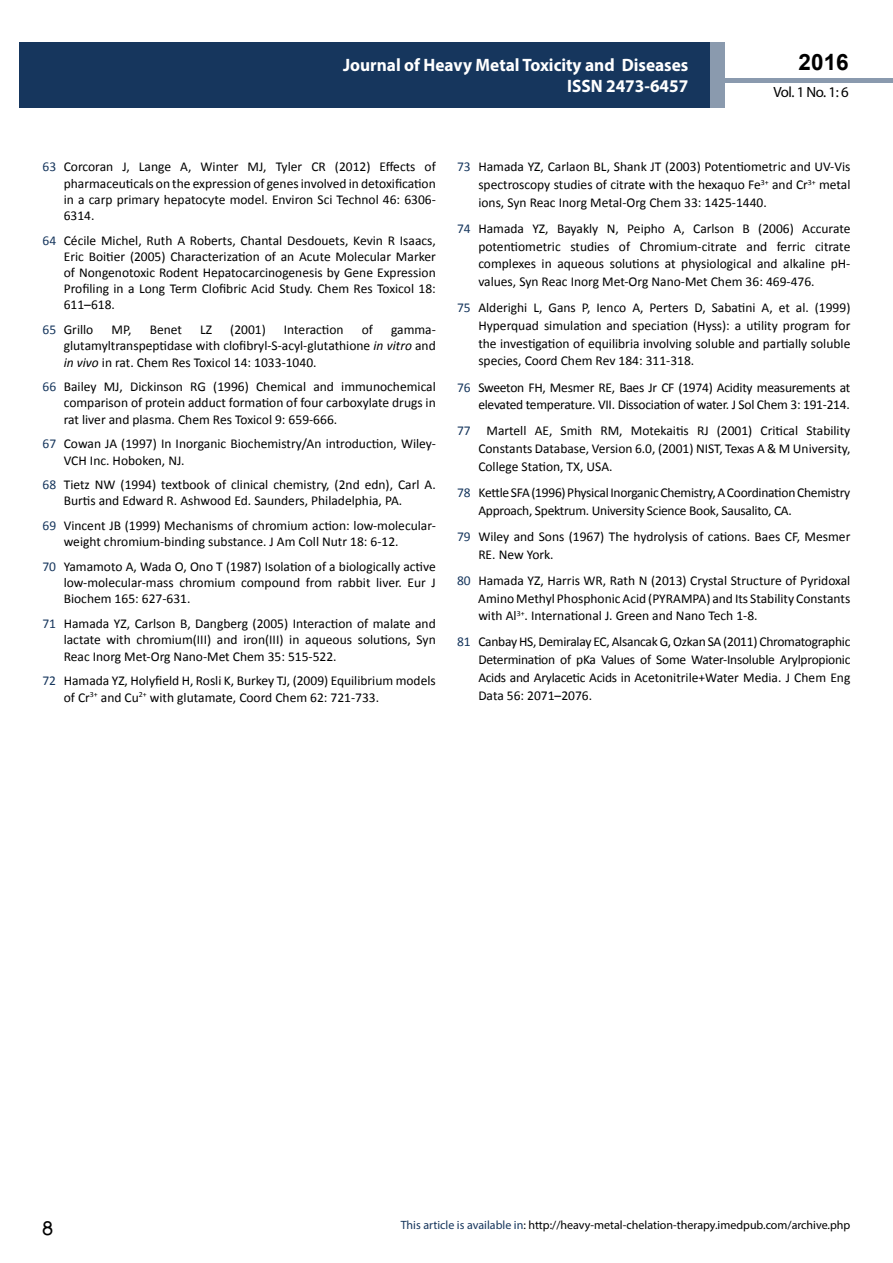
<style>
.page{position:relative;width:893px;height:1263px;background:#fff}
.page>*{position:absolute;margin:0;border:0;box-sizing:border-box;transform-origin:0 0}
.t1{font:25.5px "Tunga";color:#000}
.t2{font:700 22.5px "Arial";color:#000}
.t3{font:700 18px/21.6px "Myriad Pro";color:#fff;text-align:right;scale:.96 1}
.t4{font:14.85px "Myriad Pro";color:#000}
.t5{font:13.5px/16.2px "Calibri";color:#000;text-align:justify}
.t6{font:13.5px/17.7px "Calibri";letter-spacing:-.02em;color:#000;text-align:right}
.t7{font:12px "Myriad Pro";color:#000}
.s1{color:#16365d}
.s2{font-style:italic}
</style>
<div class="page">
<hr style="left:725px;top:78px;width:168px;height:4px;background:#8a9aae">
<div style="left:19px;top:42px;width:690px;height:66px;background:#16365d"></div>
<div style="left:709px;top:42px;width:16px;height:66px;background:#8a9aae"></div>
<h3 class="t3" style="left:517px;top:53px;width:198px">ARCHIVOS DE MEDICINA<br>ISSN 1698-9465</h3>
<h2 class="t2" style="left:799px;top:47px;width:52px">2016</h2>
<h3 class="t3" style="left:343px;top:53px;width:361px">Journal of Heavy Metal Toxicity and Diseases<br>ISSN 2473-6457</h3>
<p class="t4" style="left:773px;top:83px;width:77px">Vol. 1 No. 1: 6</p>
<p class="t5" style="left:64px;top:159px;width:374px;text-indent:-21px"><span class="s1">63</span> Corcoran J, Lange A, Winter MJ, Tyler CR (2012) Effects of pharmaceuticals on the expression of genesinvolved in detoxification in a carp primary hepatocyte model. Environ Sci Technol 46: 6306- 6314.</p>
<p class="t5" style="left:64px;top:232px;width:374px;text-indent:-21px"><span class="s1">64</span> Cécile Michel, Ruth A Roberts, Chantal Desdouets, Kevin R Isaacs, Eric Boitier (2005) Characterization of an Acute Molecular Marker of Nongenotoxic Rodent Hepatocarcinogenesis by Gene Expression Profiling in a Long Term Clofibric Acid Study. Chem Res Toxicol 18:<br>611–618.</p>
<p class="t5" style="left:43px;top:322px;width:52px"><span class="s1">65</span> Grillo</p>
<p class="t5" style="left:111px;top:322px;width:22px">MP,</p>
<p class="t5" style="left:150px;top:322px;width:34px">Benet</p>
<p class="t5" style="left:200px;top:322px;width:13px">LZ</p>
<p class="t5" style="left:230px;top:322px;width:37px">(2001)</p>
<p class="t5" style="left:284px;top:322px;width:61px">Interaction</p>
<p class="t5" style="left:362px;top:322px;width:13px">of</p>
<p class="t5" style="left:64px;top:322px;width:374px;text-indent:327px">gamma&shy;glutamyltranspeptidase with clofibryl-S-acyl-glutathione <span class="s2">in vitro</span> and <span class="s2">in vivo</span> in rat. Chem Res Toxicol 14: 1033-1040.</p>
<p class="t5" style="left:64px;top:379px;width:374px;text-indent:-21px"><span class="s1">66</span> Bailey MJ, Dickinson RG (1996) Chemical and immunochemical comparison of protein adduct formation of four carboxylate drugs in rat liver and plasma. Chem Res Toxicol 9: 659-666.</p>
<p class="t5" style="left:64px;top:436px;width:374px;text-indent:-21px"><span class="s1">67</span> Cowan JA (1997) In Inorganic Biochemistry/An introduction, Wiley-<br>VCH Inc. Hoboken, NJ.</p>
<p class="t5" style="left:64px;top:477px;width:374px;text-indent:-21px"><span class="s1">68</span> Tietz NW (1994) textbook of clinical chemistry, (2nd edn), Carl A.<br>Burtis and Edward R. Ashwood Ed. Saunders, Philadelphia, PA.</p>
<p class="t5" style="left:64px;top:518px;width:374px;text-indent:-21px"><span class="s1">69</span> Vincent JB (1999) Mechanisms of chromium action: low-molecular&shy;weight chromium-binding substance. J Am Coll Nutr 18: 6-12.</p>
<p class="t5" style="left:64px;top:558px;width:374px;text-indent:-21px"><span class="s1">70</span> Yamamoto A, Wada O, Ono T (1987) Isolation of a biologically active low-molecular-mass chromium compound from rabbit liver. Eur J Biochem 165: 627-631.</p>
<p class="t5" style="left:64px;top:616px;width:374px;text-indent:-21px"><span class="s1">71</span> Hamada YZ, Carlson B, Dangberg (2005) Interaction of malate and lactate with chromium(III) and iron(III) in aqueous solutions, Syn Reac Inorg Met-Org Nano-Met Chem 35: 515-522.</p>
<p class="t5" style="left:64px;top:673px;width:374px;text-indent:-21px"><span class="s1">72</span> Hamada YZ, Holyfield H, Rosli K, Burkey TJ, (2009) Equilibrium models of Cr<sup>3+</sup> and Cu<sup>2+</sup> with glutamate, Coord Chem 62: 721-733.</p>
<p class="t5" style="left:478px;top:158px;width:374px;line-height:17.7px;text-indent:-21px"><span class="s1">73</span> Hamada YZ, Carlaon BL, Shank JT (2003) Potentiometric and UV-Vis spectroscopy studies of citrate with the hexaquo Fe<sup>3+</sup> and Cr<sup>3+</sup> metal ions, Syn Reac Inorg Metal-Org Chem 33: 1425-1440.</p>
<p class="t5" style="left:478px;top:220px;width:374px;line-height:17.7px;text-indent:-21px"><span class="s1">74</span> Hamada YZ, Bayakly N, Peipho A, Carlson B (2006) Accurate potentiometric studies of Chromium-citrate and ferric citrate complexes in aqueous solutions at physiological and alkaline pH&shy;values, Syn Reac Inorg Met-Org Nano-Met Chem 36: 469-476.</p>
<p class="t5" style="left:478px;top:299px;width:374px;line-height:17.7px;text-indent:-21px"><span class="s1">75</span> Alderighi L, Gans P, Ienco A, Perters D, Sabatini A, et al. (1999)<br>Hyperquad simulation and speciation (Hyss): a utility program for the investigation of equilibria involving soluble and partially soluble species, Coord Chem Rev 184: 311-318.</p>
<p class="t6" style="left:457px;top:378px;width:395px"><span class="s1">76</span> Sweeton FH, Mesmer RE, Baes Jr CF (1974) Acidity measurements at elevated temperature. VII. Dissociation of water. J Sol Chem 3: 191-214.</p>
<p class="t5" style="left:478px;top:422px;width:374px;line-height:17.7px;text-indent:-21px"><span class="s1">77</span> Martell AE, Smith RM, Motekaitis RJ (2001) Critical Stability Constants Database, Version 6.0, (2001) NIST, Texas A &amp; M University, College Station, TX, USA.</p>
<p class="t6" style="left:478px;top:484px;width:374px;text-align:left;text-indent:-21px"><span class="s1">78</span> KettleSFA(1996)PhysicalInorganicChemistry,ACoordinationChemistry<br>Approach, Spektrum. University Science Book, Sausalito, CA.</p>
<p class="t5" style="left:478px;top:528px;width:374px;line-height:17.7px;text-indent:-21px"><span class="s1">79</span> Wiley and Sons (1967) The hydrolysis of cations. Baes CF, Mesmer<br>RE. New York.</p>
<p class="t5" style="left:478px;top:572px;width:374px;line-height:17.7px;text-indent:-21px"><span class="s1">80</span> Hamada YZ, Harris WR, Rath N (2013) Crystal Structure of Pyridoxal Amino Methyl Phosphonic Acid (PYRAMPA) and Its Stability Constants with Al<sup>3+</sup>. International J. Green and Nano Tech 1-8.</p>
<p class="t5" style="left:478px;top:633px;width:374px;line-height:17.7px;text-indent:-21px"><span class="s1">81</span> Canbay HS, Demiralay EC, Alsancak G, Ozkan SA (2011) Chromatographic Determination of pKa Values of Some Water-Insoluble Arylpropionic Acids and Arylacetic Acids in Acetonitrile+Water Media. J Chem Eng Data 56: 2071–2076.</p>
<h1 class="t1" style="left:42px;top:1211px;width:13px">8</h1>
<p class="t7" style="left:401px;top:1218px;width:451px"><span class="s1">This article is available in</span>: http://heavy-metal-chelation-therapy.imedpub.com/archive.php</p>
</div>
